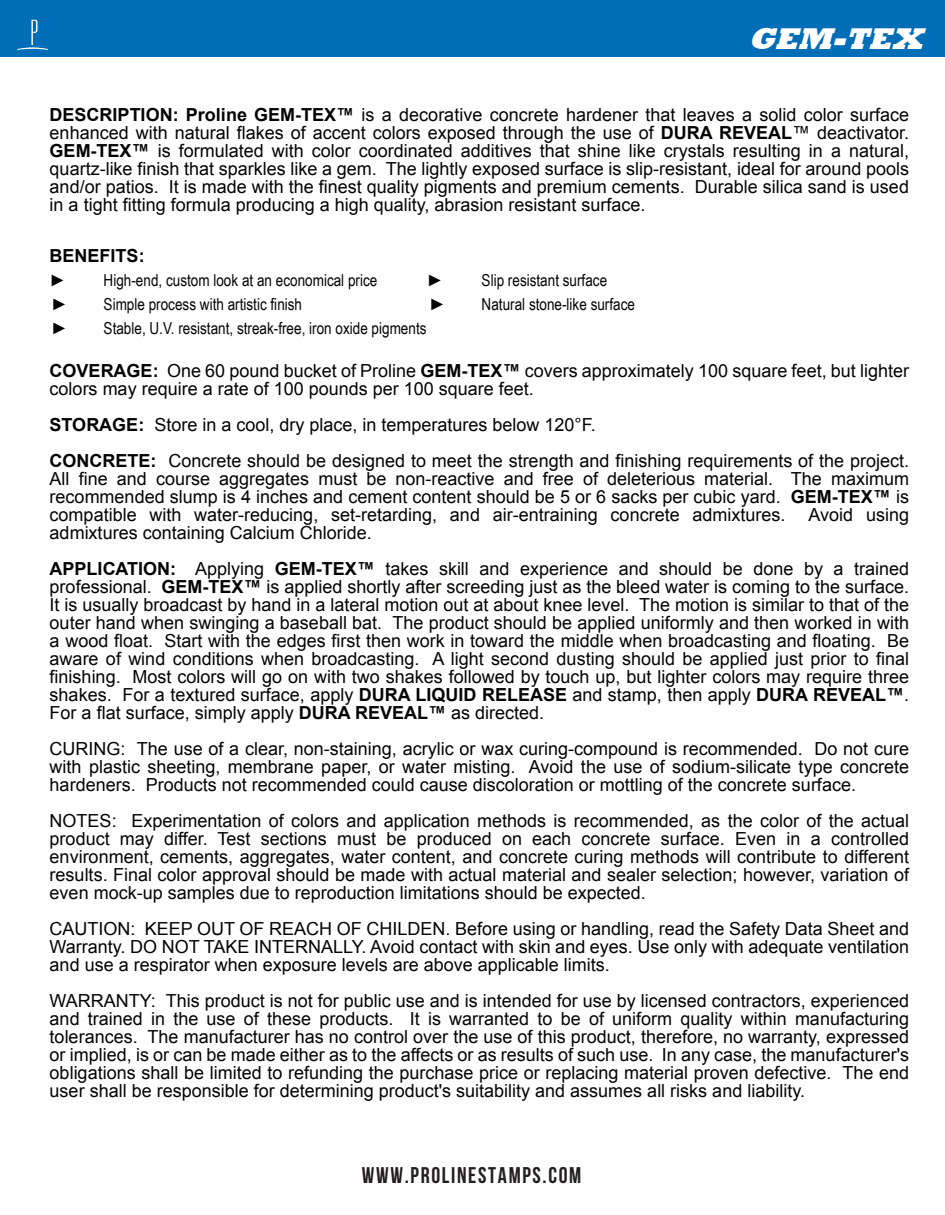
<style>
.page{position:relative;width:945px;height:1215px;background:#fff}
.page>*{position:absolute;margin:0;border:0;box-sizing:border-box;transform-origin:0 0}
.t1{font:italic 800 30.75px "Rockwell";color:#fff}
.t2{font:22.65px "Bebas Neue";letter-spacing:.075em;color:#231f20}
.t3{font:18px/18px "Arial";color:#040503;text-align:justify}
.t4{font:700 18px "Arial";color:#040503}
.t5{font:16.5px "Arial Narrow";color:#040503}
.t6{font:16.5px "Times New Roman";color:#040503}
.s1{font-weight:700}
</style>
<div class="page">
<div style="left:0;top:0;width:945px;height:56px;background:#006eb6"></div>
<svg style="left:17px;top:20px;width:31px;height:30px"></svg>
<h1 class="t1" style="left:748px;top:21px;width:185px">GEM-TEX</h1>
<p class="t3" style="left:50px;top:106px;width:861px"><span class="s1">DESCRIPTION: Proline GEM-TEX™</span> is a decorative concrete hardener that leaves a solid color surface enhanced with natural flakes of accent colors exposed through the use of <span class="s1">DURA REVEAL</span>™ deactivator.<br><span class="s1">GEM-TEX™</span> is formulated with color coordinated additives that shine like crystals resulting in a natural, quartz-like finish that sparkles like a gem. The lightly exposed surface is slip-resistant, ideal for around pools and/or patios. It is made with the finest quality pigments and premium cements. Durable silica sand is used in a tight fitting formula producing a high quality, abrasion resistant surface.</p>
<p class="t4" style="left:50px;top:243px;width:97px">BENEFITS:</p>
<p class="t6" style="left:50px;top:269px;width:18px">►</p>
<p class="t5" style="left:104px;top:268px;width:275px">High-end, custom look at an economical price</p>
<p class="t6" style="left:427px;top:269px;width:18px">►</p>
<p class="t5" style="left:482px;top:268px;width:127px">Slip resistant surface</p>
<p class="t5" style="left:53px;top:292px;width:18px">►</p>
<p class="t5" style="left:104px;top:292px;width:200px">Simple process with artistic finish</p>
<p class="t5" style="left:431px;top:292px;width:18px">►</p>
<p class="t5" style="left:482px;top:292px;width:155px">Natural stone-like surface</p>
<p class="t5" style="left:53px;top:316px;width:18px">►</p>
<p class="t5" style="left:104px;top:316px;width:324px">Stable, U.V. resistant, streak-free, iron oxide pigments</p>
<p class="t3" style="left:50px;top:362px;width:861px"><span class="s1">COVERAGE:</span> One 60 pound bucket of Proline <span class="s1">GEM-TEX™</span> covers approximately 100 square feet, but lighter colors may require a rate of 100 pounds per 100 square feet.</p>
<p class="t3" style="left:50px;top:407px;width:861px;line-height:36px"><span class="s1">STORAGE:</span> Store in a cool, dry place, in temperatures below 120°F.<br><span class="s1">CONCRETE:</span> Concrete should be designed to meet the strength and finishing requirements of the project.</p>
<p class="t3" style="left:50px;top:470px;width:861px">All fine and course aggregates must be non-reactive and free of deleterious material. The maximum recommended slump is 4 inches and cement content should be 5 or 6 sacks per cubic yard. <span class="s1">GEM-TEX™</span> is compatible with water-reducing, set-retarding, and air-entraining concrete admixtures.</p>
<p class="t3" style="left:809px;top:506px;width:102px">Avoid using</p>
<p class="t3" style="left:50px;top:515px;width:861px;line-height:36px">admixtures containing Calcium Chloride.<br><span class="s1">APPLICATION:</span> Applying <span class="s1">GEM-TEX™</span> takes skill and experience and should be done by a trained</p>
<p class="t3" style="left:50px;top:578px;width:861px">professional. <span class="s1">GEM-TEX™</span> is applied shortly after screeding just as the bleed water is coming to the surface.<br>It is usually broadcast by hand in a lateral motion out at about knee level. The motion is similar to that of the outer hand when swinging a baseball bat. The product should be applied uniformly and then worked in with a wood float. Start with the edges first then work in toward the middle when broadcasting and floating. Be aware of wind conditions when broadcasting. A light second dusting should be applied just prior to final finishing. Most colors will go on with two shakes followed by touch up, but lighter colors may require three shakes. For a textured surface, apply <span class="s1">DURA LIQUID RELEASE</span> and stamp, then apply <span class="s1">DURA REVEAL™</span>.<br>For a flat surface, simply apply <span class="s1">DURA REVEAL™</span> as directed.</p>
<p class="t3" style="left:50px;top:740px;width:861px">CURING: The use of a clear, non-staining, acrylic or wax curing-compound is recommended. Do not cure with plastic sheeting, membrane paper, or water misting. Avoid the use of sodium-silicate type concrete hardeners. Products not recommended could cause discoloration or mottling of the concrete surface.</p>
<p class="t3" style="left:50px;top:812px;width:861px">NOTES: Experimentation of colors and application methods is recommended, as the color of the actual product may differ. Test sections must be produced on each concrete surface. Even in a controlled environment, cements, aggregates, water content, and concrete curing methods will contribute to different results. Final color approval should be made with actual material and sealer selection; however, variation of even mock-up samples due to reproduction limitations should be expected.</p>
<p class="t3" style="left:50px;top:920px;width:861px">CAUTION: KEEP OUT OF REACH OF CHILDEN. Before using or handling, read the Safety Data Sheet and Warranty. DO NOT TAKE INTERNALLY. Avoid contact with skin and eyes. Use only with adequate ventilation and use a respirator when exposure levels are above applicable limits.</p>
<p class="t3" style="left:50px;top:992px;width:861px">WARRANTY: This product is not for public use and is intended for use by licensed contractors, experienced and trained in the use of these products. It is warranted to be of uniform quality within manufacturing tolerances. The manufacturer has no control over the use of this product, therefore, no warranty, expressed or implied, is or can be made either as to the affects or as results of such use. In any case, the manufacturer's obligations shall be limited to refunding the purchase price or replacing material proven defective. The end user shall be responsible for determining product's suitability and assumes all risks and liability.</p>
<p class="t2" style="left:362px;top:1163px;width:221px">WWW.PROLINESTAMPS.COM</p>
</div>
